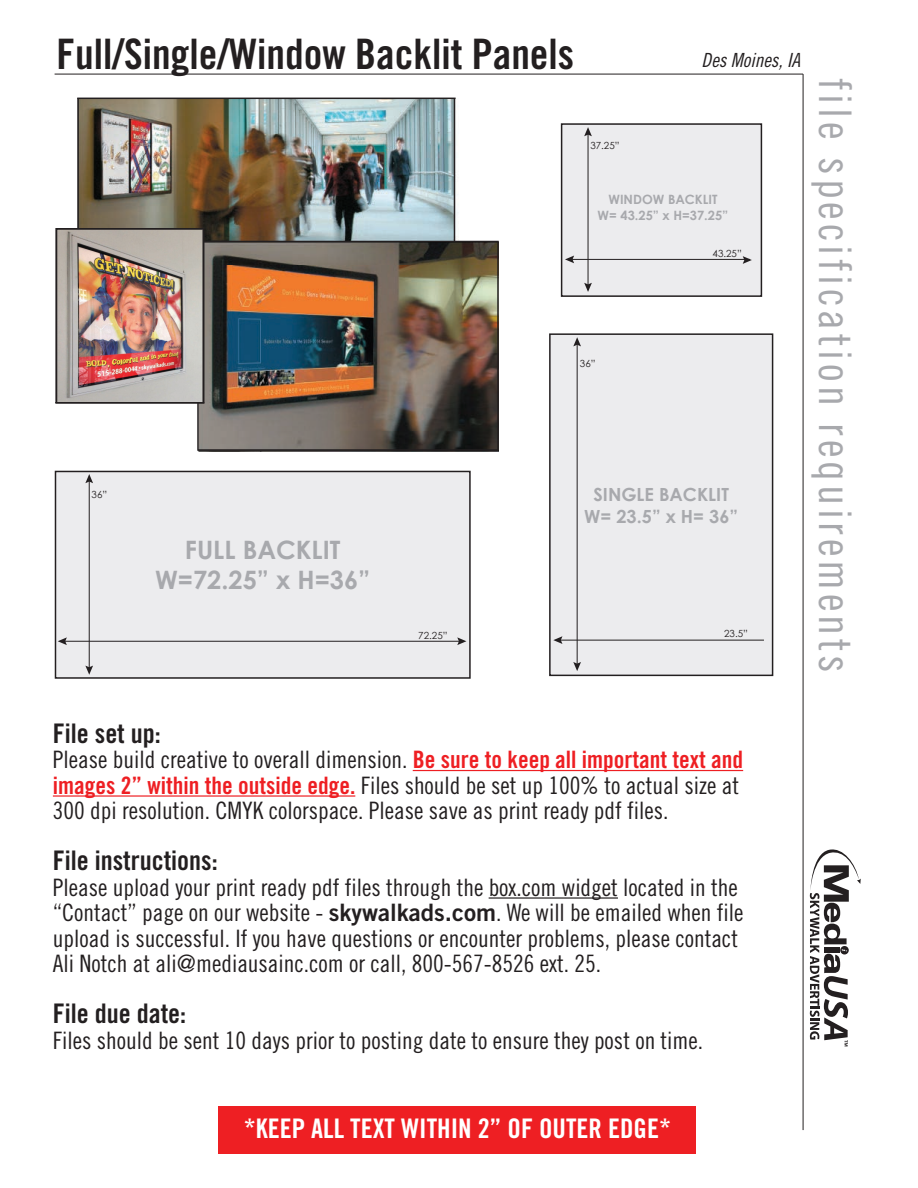
<style>
.page{position:relative;width:918px;height:1188px;background:#fff}
.page>*{position:absolute;margin:0;border:0;box-sizing:border-box;transform-origin:0 0}
.t1{font:45px "Trade Gothic Cond Eighteen";letter-spacing:.085em;color:#a8a9ad}
.t2{font:42px "Trade Gothic Bold Cond Twenty";color:#231f20}
.t3{font:27px "Trade Gothic Bold Cond Twenty";color:#231f20}
.t4{font:27px "Trade Gothic Bold Cond Twenty";color:#fff}
.t5{font:700 25.35px/30.5px "Century Gothic";color:#a8a9ad;text-align:center}
.t6{font:24px/25.5px "Trade Gothic Cond Eighteen";color:#231f20}
.t7{font:19.5px "Trade Gothic Cond Eighteen Obl";color:#231f20}
.t8{font:700 18.15px/21.8px "Century Gothic";color:#a8a9ad;text-align:center}
.t9{font:700 12.9px/15.5px "Century Gothic";color:#a8a9ad;text-align:center}
.t10{font:9.75px "Century Gothic";color:#231f20}
.s1{font-family:"Trade Gothic Bold Cond Twenty";color:#ee1f23}
.s2{font-family:"Trade Gothic Bold Two"}
</style>
<div class="page">
<div style="left:219px;top:1107px;width:477px;height:47px;background:#ee1f23"></div>
<hr style="left:55px;top:74px;width:748px;height:1px;background:#231f20">
<hr style="left:803px;top:74px;width:1px;height:1056px;background:#231f20">
<div style="left:561px;top:123px;width:201px;height:174px;background:#ececee;border:2px solid #231f20"></div>
<hr style="left:588px;top:133px;width:1px;height:157px;background:#231f20">
<svg style="left:584px;top:127px;width:8px;height:9px"></svg>
<svg style="left:584px;top:283px;width:8px;height:9px"></svg>
<hr style="left:571px;top:259px;width:179px;height:1px;background:#231f20">
<svg style="left:565px;top:256px;width:9px;height:7px"></svg>
<svg style="left:743px;top:256px;width:9px;height:8px"></svg>
<div style="left:55px;top:471px;width:416px;height:208px;background:#ececee;border:2px solid #231f20"></div>
<hr style="left:89px;top:480px;width:1px;height:189px;background:#231f20">
<svg style="left:85px;top:474px;width:8px;height:9px"></svg>
<svg style="left:85px;top:666px;width:8px;height:9px"></svg>
<hr style="left:63px;top:641px;width:398px;height:1px;background:#231f20">
<svg style="left:457px;top:637px;width:9px;height:8px"></svg>
<svg style="left:58px;top:637px;width:9px;height:8px"></svg>
<div style="left:549px;top:333px;width:224px;height:343px;background:#ececee;border:2px solid #231f20"></div>
<svg style="left:573px;top:337px;width:8px;height:9px"></svg>
<svg style="left:573px;top:662px;width:8px;height:9px"></svg>
<hr style="left:577px;top:342px;width:1px;height:324px;background:#231f20">
<hr style="left:558px;top:640px;width:206px;height:1px;background:#231f20">
<svg style="left:553px;top:636px;width:9px;height:8px"></svg>
<img style="left:79px;top:99px;width:420px;height:352px">
<img style="left:59px;top:231px;width:142px;height:170px">
<hr style="left:77px;top:98px;width:2px;height:131px;background:#231f20">
<hr style="left:202px;top:229px;width:2px;height:173px;background:#231f20">
<hr style="left:56px;top:228px;width:146px;height:2px;background:#231f20">
<hr style="left:56px;top:228px;width:1px;height:175px;background:#231f20">
<hr style="left:203px;top:241px;width:296px;height:1px;background:#231f20">
<hr style="left:198px;top:449px;width:300px;height:2px;background:#231f20">
<hr style="left:454px;top:99px;width:1px;height:143px;background:#231f20">
<hr style="left:497px;top:242px;width:2px;height:208px;background:#231f20">
<hr style="left:197px;top:402px;width:2px;height:49px;background:#231f20">
<hr style="left:55px;top:402px;width:149px;height:2px;background:#231f20">
<hr style="left:413px;top:770px;width:330px;height:1px;background:#ee1f23">
<hr style="left:53px;top:795px;width:302px;height:2px;background:#ee1f23">
<hr style="left:489px;top:897px;width:129px;height:2px;background:#231f20">
<hr style="left:77px;top:98px;width:379px;height:1px;background:#231f20">
<svg style="left:810px;top:849px;width:51px;height:197px"></svg>
<h2 class="t2" style="left:57px;top:28px;width:519px">Full/Single/Window Backlit Panels</h2>
<p class="t7" style="left:702px;top:49px;width:100px">Des Moines, IA</p>
<p class="t10" style="left:590px;top:139px;width:31px">37.25”</p>
<p class="t9" style="left:598px;top:192px;width:132px">WINDOW BACKLIT<br>W= 43.25” x H=37.25”</p>
<p class="t10" style="left:713px;top:246px;width:31px">43.25”</p>
<p class="t10" style="left:92px;top:488px;width:17px">36”</p>
<p class="t5" style="left:155px;top:534px;width:217px">FULL BACKLIT<br>W=72.25” x H=36”</p>
<p class="t10" style="left:418px;top:628px;width:31px">72.25”</p>
<p class="t10" style="left:580px;top:357px;width:17px">36”</p>
<p class="t8" style="left:584px;top:483px;width:155px">SINGLE BACKLIT<br>W= 23.5” x H= 36”</p>
<p class="t10" style="left:724px;top:627px;width:25px">23.5”</p>
<h1 class="t1" style="left:862px;top:78px;width:596px;rotate:90deg">file specification requirements</h1>
<p class="t3" style="left:53px;top:717px;width:109px">File set up:</p>
<p class="t6" style="left:53px;top:747px;width:692px">Please build creative to overall dimension. <span class="s1">Be sure to keep all important text and images 2” within the outside edge.</span> Files should be set up 100% to actual size at<br>300 dpi resolution. CMYK colorspace. Please save as print ready pdf files.</p>
<p class="t3" style="left:53px;top:844px;width:166px">File instructions:</p>
<p class="t6" style="left:53px;top:874px;width:692px">Please upload your print ready pdf files through the box.com widget located in the “Contact” page on our website - <span class="s2">skywalkads.com</span>. We will be emailed when file upload is successful. If you have questions or encounter problems, please contact Ali Notch at ali@mediausainc.com or call, 800-567-8526 ext. 25.</p>
<p class="t3" style="left:53px;top:997px;width:135px">File due date:</p>
<p class="t6" style="left:53px;top:1027px;width:652px">Files should be sent 10 days prior to posting date to ensure they post on time.</p>
<p class="t4" style="left:244px;top:1112px;width:429px">*KEEP ALL TEXT WITHIN 2” OF OUTER EDGE*</p>
</div>
